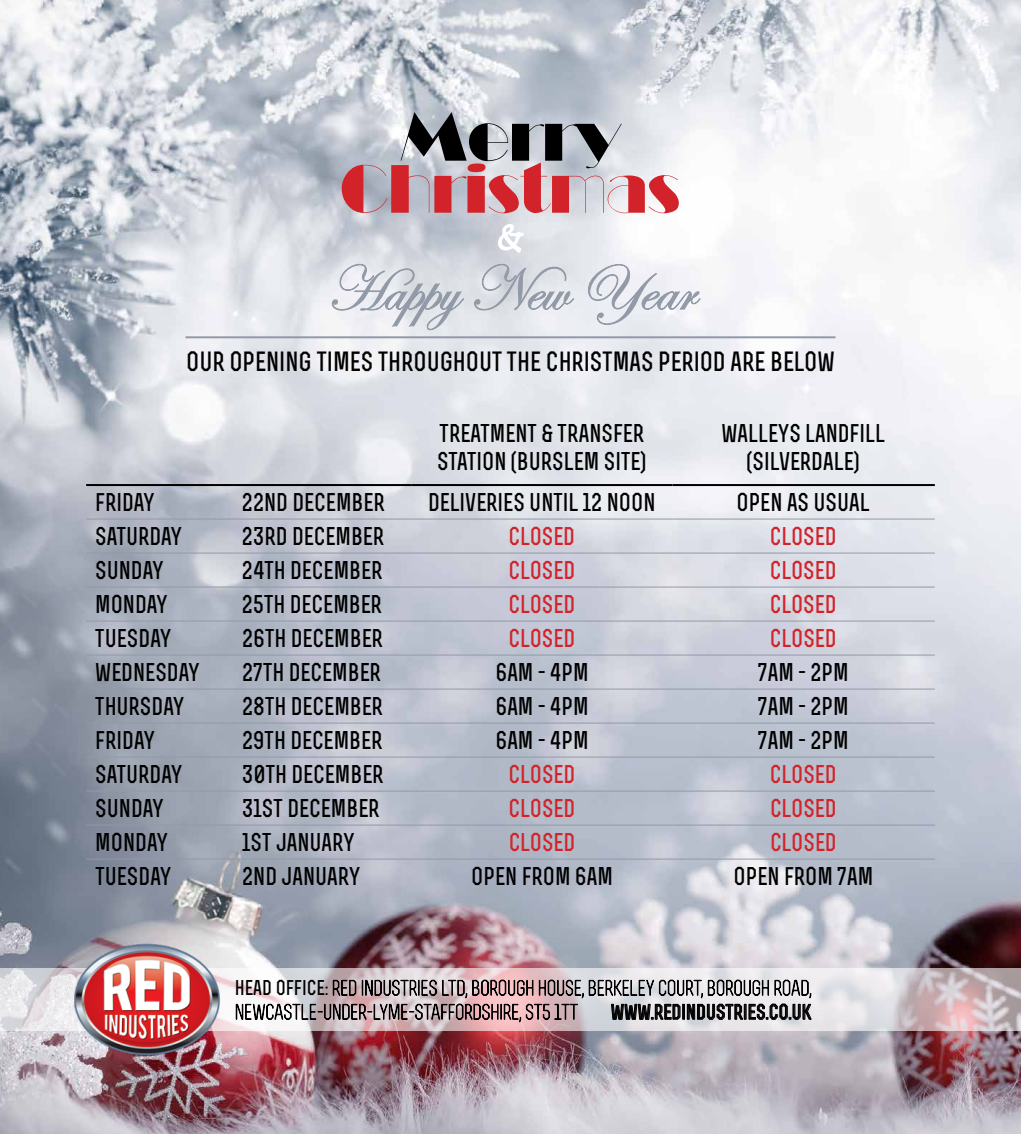
<style>
.page{position:relative;width:1021px;height:1134px;background:#fff}
.page>*{position:absolute;margin:0;border:0;box-sizing:border-box;transform-origin:0 0}
.t1{font:64px "Edwardian Script ITC";color:#929aa7}
.t2{font:60px "Ballet";color:#d2232a}
.t3{font:60px "Ballet";color:#000}
.t4{font:700 26px "Rex";color:#000}
.t5{font:700 24px/28.8px "Rex";color:#000}
.t6{font:700 24px "Rex";letter-spacing:-.01em;color:#d2232a}
.t7{font:700 20px "Rex";color:#000}
</style>
<div class="page">
<img style="left:0;top:0;width:1020px;height:1134px">
<svg style="left:0;top:969px;width:1020px;height:62px;background:#ddd2d5"></svg>
<svg style="left:497px;top:223px;width:27px;height:31px"></svg>
<svg style="left:331px;top:263px;width:133px;height:68px"></svg>
<svg style="left:473px;top:263px;width:101px;height:48px;background:#d1d4db"></svg>
<svg style="left:587px;top:263px;width:114px;height:62px"></svg>
<hr style="left:86px;top:519px;width:148px;height:1px;background:#929aa7">
<hr style="left:234px;top:519px;width:177px;height:1px;background:#929aa7">
<hr style="left:411px;top:519px;width:261px;height:1px;background:#929aa7">
<hr style="left:672px;top:519px;width:262px;height:1px;background:#929aa7">
<hr style="left:86px;top:553px;width:148px;height:1px;background:#929aa7">
<hr style="left:234px;top:553px;width:177px;height:1px;background:#929aa7">
<hr style="left:411px;top:553px;width:261px;height:1px;background:#929aa7">
<hr style="left:672px;top:553px;width:262px;height:1px;background:#929aa7">
<hr style="left:86px;top:587px;width:148px;height:1px;background:#929aa7">
<hr style="left:234px;top:587px;width:177px;height:1px;background:#929aa7">
<hr style="left:411px;top:587px;width:261px;height:1px;background:#929aa7">
<hr style="left:672px;top:587px;width:262px;height:1px;background:#929aa7">
<hr style="left:86px;top:621px;width:148px;height:1px;background:#929aa7">
<hr style="left:234px;top:621px;width:177px;height:1px;background:#929aa7">
<hr style="left:411px;top:621px;width:261px;height:1px;background:#929aa7">
<hr style="left:672px;top:621px;width:262px;height:1px;background:#929aa7">
<hr style="left:86px;top:655px;width:148px;height:1px;background:#929aa7">
<hr style="left:234px;top:655px;width:177px;height:1px;background:#929aa7">
<hr style="left:411px;top:655px;width:261px;height:1px;background:#929aa7">
<hr style="left:672px;top:655px;width:262px;height:1px;background:#929aa7">
<hr style="left:86px;top:689px;width:148px;height:1px;background:#929aa7">
<hr style="left:234px;top:689px;width:177px;height:1px;background:#929aa7">
<hr style="left:411px;top:689px;width:261px;height:1px;background:#929aa7">
<hr style="left:672px;top:689px;width:262px;height:1px;background:#929aa7">
<hr style="left:86px;top:723px;width:148px;height:1px;background:#929aa7">
<hr style="left:234px;top:723px;width:177px;height:1px;background:#929aa7">
<hr style="left:411px;top:723px;width:261px;height:1px;background:#929aa7">
<hr style="left:672px;top:723px;width:262px;height:1px;background:#929aa7">
<hr style="left:86px;top:757px;width:148px;height:1px;background:#929aa7">
<hr style="left:234px;top:757px;width:177px;height:1px;background:#929aa7">
<hr style="left:411px;top:757px;width:261px;height:1px;background:#929aa7">
<hr style="left:672px;top:757px;width:262px;height:1px;background:#929aa7">
<hr style="left:86px;top:791px;width:148px;height:1px;background:#929aa7">
<hr style="left:234px;top:791px;width:177px;height:1px;background:#929aa7">
<hr style="left:411px;top:791px;width:261px;height:1px;background:#929aa7">
<hr style="left:672px;top:791px;width:262px;height:1px;background:#929aa7">
<hr style="left:86px;top:825px;width:148px;height:1px;background:#929aa7">
<hr style="left:234px;top:825px;width:177px;height:1px;background:#929aa7">
<hr style="left:411px;top:825px;width:261px;height:1px;background:#929aa7">
<hr style="left:672px;top:825px;width:262px;height:1px;background:#929aa7">
<hr style="left:86px;top:859px;width:148px;height:1px;background:#929aa7">
<hr style="left:234px;top:859px;width:177px;height:1px;background:#929aa7">
<hr style="left:411px;top:859px;width:261px;height:1px;background:#929aa7">
<hr style="left:672px;top:859px;width:262px;height:1px;background:#929aa7">
<hr style="left:86px;top:484px;width:148px;height:2px;background:#000">
<hr style="left:234px;top:484px;width:177px;height:2px;background:#000">
<hr style="left:411px;top:484px;width:261px;height:2px;background:#000">
<hr style="left:672px;top:484px;width:262px;height:2px;background:#000">
<img style="left:72px;top:942px;width:149px;height:115px">
<svg style="left:333px;top:980px;width:23px;height:16px"></svg>
<svg style="left:362px;top:980px;width:74px;height:17px"></svg>
<svg style="left:442px;top:980px;width:91px;height:18px;background:#9d8285"></svg>
<svg style="left:539px;top:980px;width:44px;height:18px"></svg>
<svg style="left:236px;top:1004px;width:342px;height:18px;background:#9b898c"></svg>
<svg style="left:589px;top:980px;width:222px;height:40px;background:#a1a0a3"></svg>
<hr style="left:185px;top:336px;width:650px;height:2px;background:#929aa7">
<h2 class="t3" style="left:400px;top:99px;width:222px">Merry</h2>
<h2 class="t2" style="left:340px;top:151px;width:342px">Christmas</h2>
<h1 class="t1" style="left:327px;top:254px;width:369px">Happy New Year</h1>
<p class="t4" style="left:186px;top:345px;width:650px">OUR OPENING TIMES THROUGHOUT THE CHRISTMAS PERIOD ARE BELOW</p>
<p class="t5" style="left:437px;top:418px;width:211px">TREATMENT &amp; TRANSFER<br>STATION (BURSLEM SITE)</p>
<p class="t5" style="left:721px;top:418px;width:165px;text-align:center">WALLEYS LANDFILL (SILVERDALE)</p>
<p class="t5" style="left:95px;top:488px;width:61px">FRIDAY</p>
<p class="t5" style="left:242px;top:488px;width:144px">22ND DECEMBER</p>
<p class="t5" style="left:428px;top:488px;width:229px">DELIVERIES UNTIL 12 NOON</p>
<p class="t5" style="left:736px;top:488px;width:135px">OPEN AS USUAL</p>
<p class="t5" style="left:95px;top:522px;width:88px">SATURDAY</p>
<p class="t5" style="left:242px;top:522px;width:144px">23RD DECEMBER</p>
<p class="t6" style="left:508px;top:521px;width:68px">CLOSED</p>
<p class="t6" style="left:769px;top:521px;width:68px">CLOSED</p>
<p class="t5" style="left:95px;top:556px;width:70px">SUNDAY</p>
<p class="t5" style="left:242px;top:556px;width:142px">24TH DECEMBER</p>
<p class="t6" style="left:508px;top:555px;width:68px">CLOSED</p>
<p class="t6" style="left:770px;top:555px;width:68px">CLOSED</p>
<p class="t5" style="left:95px;top:590px;width:74px">MONDAY</p>
<p class="t5" style="left:242px;top:590px;width:141px">25TH DECEMBER</p>
<p class="t6" style="left:508px;top:589px;width:68px">CLOSED</p>
<p class="t6" style="left:770px;top:589px;width:68px">CLOSED</p>
<p class="t5" style="left:95px;top:624px;width:77px">TUESDAY</p>
<p class="t5" style="left:242px;top:624px;width:142px">26TH DECEMBER</p>
<p class="t6" style="left:508px;top:623px;width:68px">CLOSED</p>
<p class="t6" style="left:770px;top:623px;width:68px">CLOSED</p>
<p class="t5" style="left:95px;top:658px;width:106px">WEDNESDAY</p>
<p class="t5" style="left:242px;top:658px;width:140px">27TH DECEMBER</p>
<p class="t5" style="left:495px;top:658px;width:95px">6AM - 4PM</p>
<p class="t5" style="left:758px;top:658px;width:92px">7AM - 2PM</p>
<p class="t5" style="left:95px;top:692px;width:90px">THURSDAY</p>
<p class="t5" style="left:242px;top:692px;width:142px">28TH DECEMBER</p>
<p class="t5" style="left:495px;top:692px;width:95px">6AM - 4PM</p>
<p class="t5" style="left:758px;top:692px;width:92px">7AM - 2PM</p>
<p class="t5" style="left:95px;top:726px;width:61px">FRIDAY</p>
<p class="t5" style="left:242px;top:726px;width:142px">29TH DECEMBER</p>
<p class="t5" style="left:495px;top:726px;width:95px">6AM - 4PM</p>
<p class="t5" style="left:758px;top:726px;width:92px">7AM - 2PM</p>
<p class="t5" style="left:95px;top:760px;width:88px">SATURDAY</p>
<p class="t5" style="left:242px;top:760px;width:143px">30TH DECEMBER</p>
<p class="t6" style="left:508px;top:759px;width:68px">CLOSED</p>
<p class="t6" style="left:770px;top:759px;width:68px">CLOSED</p>
<p class="t5" style="left:95px;top:794px;width:70px">SUNDAY</p>
<p class="t5" style="left:242px;top:794px;width:139px">31ST DECEMBER</p>
<p class="t6" style="left:508px;top:793px;width:68px">CLOSED</p>
<p class="t6" style="left:770px;top:793px;width:68px">CLOSED</p>
<p class="t5" style="left:95px;top:828px;width:74px">MONDAY</p>
<p class="t5" style="left:242px;top:828px;width:114px">1ST JANUARY</p>
<p class="t6" style="left:508px;top:827px;width:68px">CLOSED</p>
<p class="t6" style="left:770px;top:827px;width:68px">CLOSED</p>
<p class="t5" style="left:95px;top:862px;width:77px">TUESDAY</p>
<p class="t5" style="left:242px;top:862px;width:119px">2ND JANUARY</p>
<p class="t5" style="left:471px;top:862px;width:143px">OPEN FROM 6AM</p>
<p class="t5" style="left:733px;top:862px;width:141px">OPEN FROM 7AM</p>
<p class="t7" style="left:611px;top:999px;width:202px">WWW.REDINDUSTRIES.CO.UK</p>
</div>
